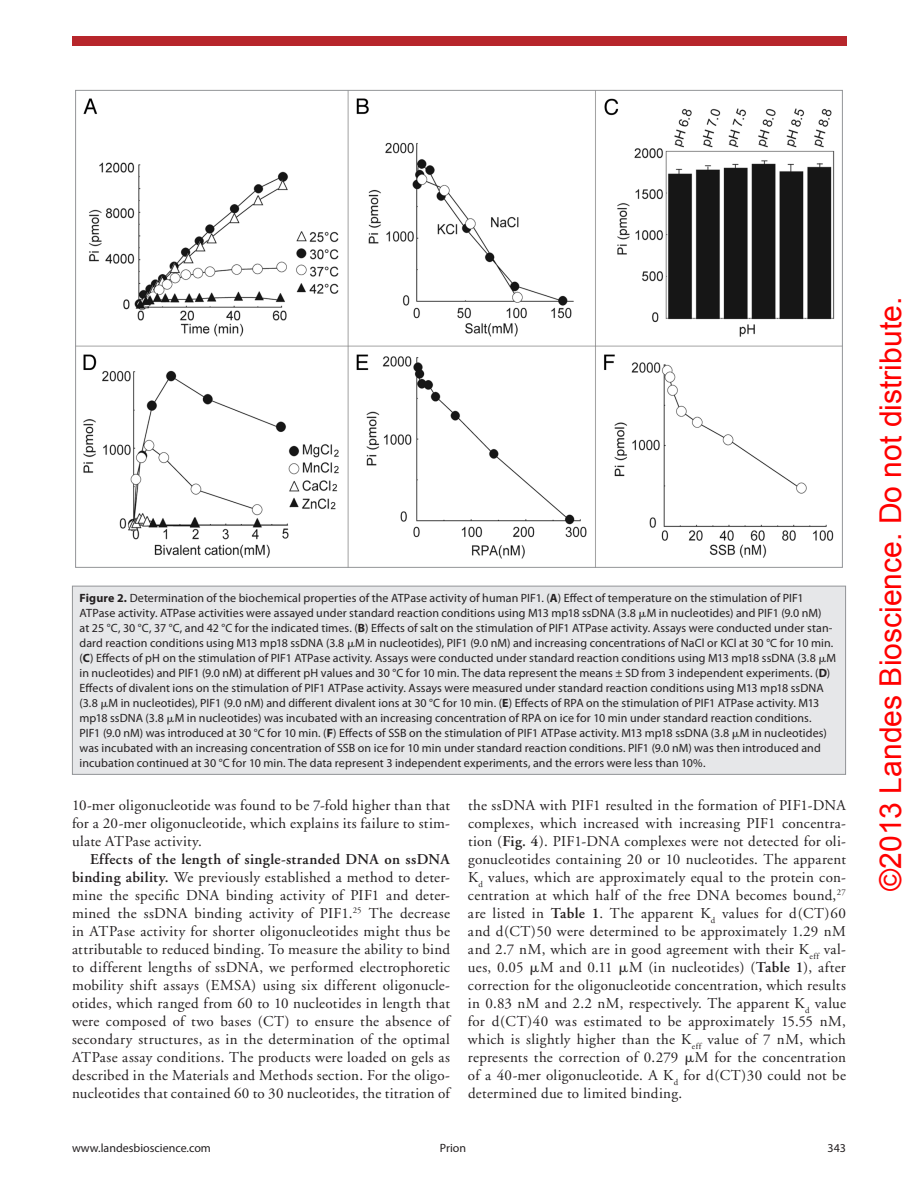
<style>
.page{position:relative;width:918px;height:1188px;background:#fff}
.page>*{position:absolute;margin:0;border:0;box-sizing:border-box;transform-origin:0 0}
.t1{font:30.15px "Arial";color:#f00}
.t2{font:15px/18px "Adobe Garamond";letter-spacing:.02em;color:#231f20;text-align:justify}
.t3{font:12px/15px "Myriad Pro";letter-spacing:.005em;color:#231f20}
.s1{font-weight:700}
.s2{font-family:"Universal Std Greekw Math Pi"}
.s3{font-weight:600}
</style>
<div class="page">
<div style="left:72px;top:36px;width:774px;height:10px;background:#b7262b"></div>
<div style="left:72px;top:586px;width:774px;height:188px;background:#e6e7e9"></div>
<div style="left:72px;top:586px;width:774px;height:189px;border:1px solid #939598"></div>
<img style="left:77px;top:92px;width:764px;height:474px">
<p class="t3" style="left:80px;top:591px;width:758px"><span class="s1">Figure 2.</span> Determination of the biochemical properties of the ATPase activity of human PIF1. (<span class="s1">A</span>) Effect of temperature on the stimulation of PIF1<br>ATPase activity. ATPase activities were assayed under standard reaction conditions using M13 mp18 ssDNA (3.8 <span class="s2">μ</span>M in nucleotides) and PIF1 (9.0 nM)<br>at 25 °C, 30 °C, 37 °C, and 42 °C for the indicated times. (<span class="s1">B</span>) Effects of salt on the stimulation of PIF1 ATPase activity. Assays were conducted under stan&shy;dard reaction conditions using M13 mp18 ssDNA (3.8 <span class="s2">μ</span>M in nucleotides), PIF1 (9.0 nM) and increasing concentrations of NaCl or KCl at 30 °C for 10 min. (<span class="s1">C</span>) Effects of pH on the stimulation of PIF1 ATPase activity. Assays were conducted under standard reaction conditions using M13 mp18 ssDNA (3.8 <span class="s2">μ</span>M in nucleotides) and PIF1 (9.0 nM) at different pH values and 30 °C for 10 min. The data represent the means ± SD from 3 independent experiments. (<span class="s1">D</span>)<br>Effects of divalent ions on the stimulation of PIF1 ATPase activity. Assays were measured under standard reaction conditions using M13 mp18 ssDNA (3.8 <span class="s2">μ</span>M in nucleotides), PIF1 (9.0 nM) and different divalent ions at 30 °C for 10 min. (<span class="s1">E</span>) Effects of RPA on the stimulation of PIF1 ATPase activity. M13 mp18 ssDNA (3.8 <span class="s2">μ</span>M in nucleotides) was incubated with an increasing concentration of RPA on ice for 10 min under standard reaction conditions.<br>PIF1 (9.0 nM) was introduced at 30 °C for 10 min. (<span class="s1">F</span>) Effects of SSB on the stimulation of PIF1 ATPase activity. M13 mp18 ssDNA (3.8 <span class="s2">μ</span>M in nucleotides) was incubated with an increasing concentration of SSB on ice for 10 min under standard reaction conditions. PIF1 (9.0 nM) was then introduced and incubation continued at 30 °C for 10 min. The data represent 3 independent experiments, and the errors were less than 10%.</p>
<p class="t2" style="left:72px;top:797px;width:379px">10-mer oligonucleotide was found to be 7-fold higher than that for a 20-mer oligonucleotide, which explains its failure to stim&shy;ulate ATPase activity.</p>
<p class="t2" style="left:72px;top:851px;width:379px;text-indent:18px"><span class="s3">Effects of the length of single-stranded DNA on ssDNA binding ability.</span> We previously established a method to deter&shy;mine the specific DNA binding activity of PIF1 and deter&shy;mined the ssDNA binding activity of PIF1.<sup>25</sup> The decrease in ATPase activity for shorter oligonucleotides might thus be attributable to reduced binding. To measure the ability to bind to different lengths of ssDNA, we performed electrophoretic mobility shift assays (EMSA) using six different oligonucle&shy;otides, which ranged from 60 to 10 nucleotides in length that were composed of two bases (CT) to ensure the absence of secondary structures, as in the determination of the optimal ATPase assay conditions. The products were loaded on gels as described in the Materials and Methods section. For the oligo&shy;nucleotides that contained 60 to 30 nucleotides, the titration of</p>
<p class="t2" style="left:468px;top:797px;width:379px">the ssDNA with PIF1 resulted in the formation of PIF1-DNA complexes, which increased with increasing PIF1 concentra&shy;tion (<span class="s3">Fig. 4</span>). PIF1-DNA complexes were not detected for oli&shy;gonucleotides containing 20 or 10 nucleotides. The apparent K<sub>d</sub> values, which are approximately equal to the protein con&shy;centration at which half of the free DNA becomes bound,<sup>27 </sup>are listed in <span class="s3">Table 1</span>. The apparent K<sub>d</sub> values for d(CT)60 and d(CT)50 were determined to be approximately 1.29 nM and 2.7 nM, which are in good agreement with their K<sub>eff</sub> val&shy;ues, 0.05 <span class="s2">μ</span>M and 0.11 <span class="s2">μ</span>M (in nucleotides) (<span class="s3">Table 1</span>), after correction for the oligonucleotide concentration, which results in 0.83 nM and 2.2 nM, respectively. The apparent K<sub>d</sub> value for d(CT)40 was estimated to be approximately 15.55 nM, which is slightly higher than the K<sub>eff</sub> value of 7 nM, which represents the correction of 0.279 <span class="s2">μ</span>M for the concentration of a 40-mer oligonucleotide. A K<sub>d</sub> for d(CT)30 could not be determined due to limited binding.</p>
<p class="t3" style="left:72px;top:1140px;width:140px">www.landesbioscience.com</p>
<p class="t3" style="left:440px;top:1140px;width:28px">Prion</p>
<p class="t3" style="left:828px;top:1140px;width:20px">343</p>
<h1 class="t1" style="left:871px;top:891px;width:595px;rotate:-90deg">©2013 Landes Bioscience. Do not distribute.</h1>
</div>
